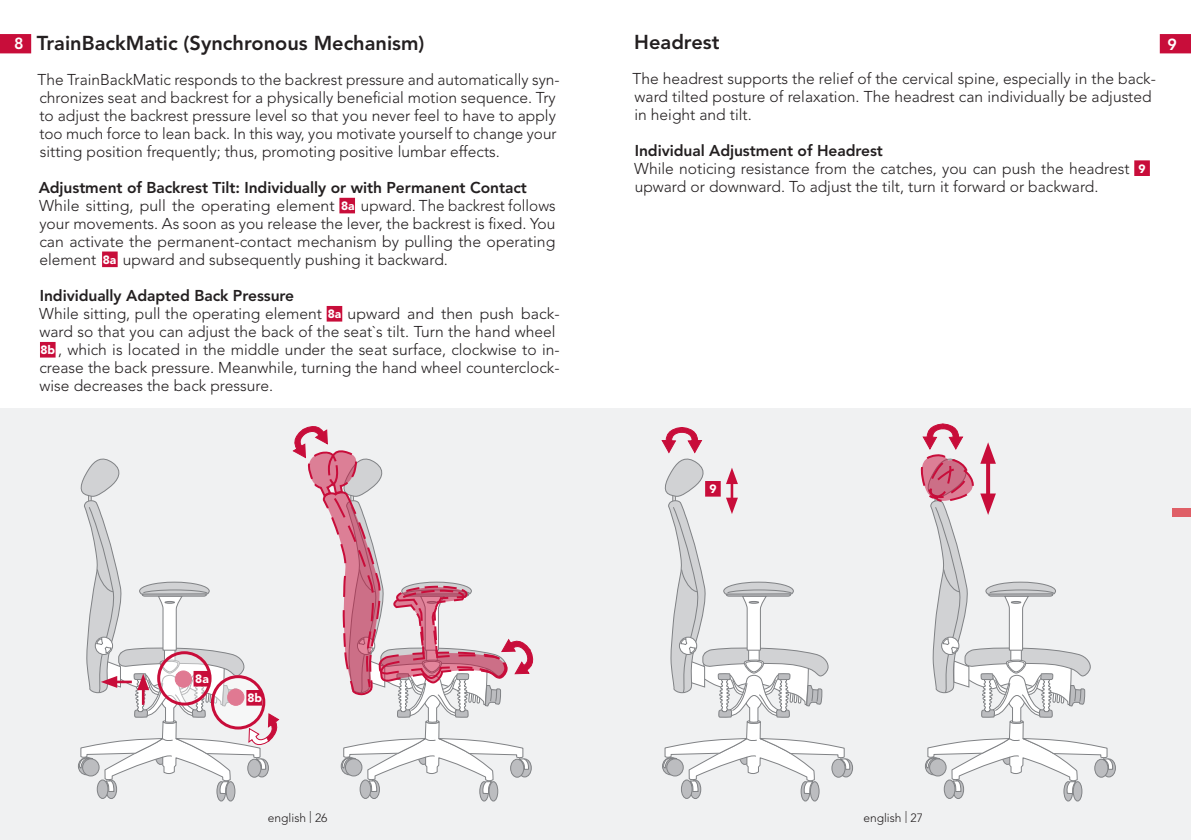
<style>
.page{position:relative;width:1191px;height:840px;background:#fff}
.page>*{position:absolute;margin:0;border:0;box-sizing:border-box;transform-origin:0 0}
.t1{font:800 20px "Avenir";color:#231f20}
.t2{font:800 16px "Avenir";color:#fff}
.t3{font:300 15.6px/18px "Avenir";color:#231f20}
.t4{font:800 15.6px "Avenir";letter-spacing:-.005em;color:#231f20}
.t5{font:300 12px "Avenir";color:#231f20}
.t6{font:900 12px "Avenir";color:#fff}
</style>
<div class="page">
<svg style="left:1159px;top:34px;width:32px;height:19px"></svg>
<svg style="left:0;top:34px;width:31px;height:19px"></svg>
<div style="left:0;top:408px;width:595px;height:431px;background:#f0f1f2"></div>
<div style="left:339px;top:198px;width:16px;height:15px;background:#c80d3a"></div>
<div style="left:327px;top:306px;width:15px;height:15px;background:#c80d3a"></div>
<div style="left:40px;top:342px;width:16px;height:15px;background:#c80d3a"></div>
<div style="left:102px;top:251px;width:16px;height:16px;background:#c80d3a;border:2px solid #c80d3a"></div>
<div style="left:595px;top:408px;width:596px;height:431px;background:#f0f1f2"></div>
<div style="left:1134px;top:160px;width:15px;height:16px;background:#c80d3a;border:2px solid #c80d3a"></div>
<svg style="left:1102px;top:758px;width:13px;height:18px"></svg>
<div style="left:1101px;top:758px;width:15px;height:19px;border:1px solid #808285;border-radius:50%"></div>
<svg style="left:839px;top:758px;width:13px;height:18px"></svg>
<div style="left:839px;top:758px;width:14px;height:19px;border:1px solid #808285;border-radius:50%"></div>
<svg style="left:78px;top:458px;width:202px;height:344px"></svg>
<div style="left:193px;top:670px;width:16px;height:16px;background:#c80d3a;border:2px solid #c80d3a"></div>
<svg style="left:661px;top:427px;width:189px;height:375px"></svg>
<div style="left:705px;top:480px;width:15px;height:16px;background:#c80d3a;border:2px solid #c80d3a"></div>
<svg style="left:920px;top:423px;width:193px;height:379px"></svg>
<svg style="left:292px;top:426px;width:242px;height:376px"></svg>
<div style="left:1172px;top:508px;width:19px;height:8px;background:#df5f67"></div>
<p class="t1" style="left:634px;top:30px;width:87px">Headrest</p>
<p class="t3" style="left:632px;top:70px;width:525px">The headrest supports the relief of the cervical spine, especially in the back&shy;ward tilted posture of relaxation. The headrest can individually be adjusted in height and tilt.</p>
<p class="t4" style="left:635px;top:141px;width:250px">Individual Adjustment of Headrest</p>
<p class="t3" style="left:634px;top:160px;width:497px">While noticing resistance from the catches, you can push the headrest upward or downward. To adjust the tilt, turn it forward or backward.</p>
<p class="t6" style="left:1138px;top:161px;width:9px">9</p>
<p class="t1" style="left:37px;top:31px;width:389px">TrainBackMatic (Synchronous Mechanism)</p>
<p class="t3" style="left:38px;top:71px;width:523px">The TrainBackMatic responds to the backrest pressure and automatically syn&shy;chronizes seat and backrest for a physically beneficial motion sequence. Try to adjust the backrest pressure level so that you never feel to have to apply too much force to lean back. In this way, you motivate yourself to change your sitting position frequently; thus, promoting positive lumbar effects.</p>
<p class="t4" style="left:39px;top:178px;width:489px">Adjustment of Backrest Tilt: Individually or with Permanent Contact</p>
<p class="t3" style="left:39px;top:197px;width:297px">While sitting, pull the operating element</p>
<p class="t2" style="left:14px;top:34px;width:11px">8</p>
<p class="t2" style="left:1167px;top:35px;width:11px">9</p>
<p class="t3" style="left:39px;top:197px;width:518px;text-align:justify;text-indent:322px">upward. The backrest follows your movements. As soon as you release the lever, the backrest is fixed. You can activate the permanent-contact mechanism by pulling the operating element</p>
<p class="t6" style="left:341px;top:198px;width:15px">8a</p>
<p class="t3" style="left:123px;top:251px;width:326px">upward and subsequently pushing it backward.</p>
<p class="t4" style="left:40px;top:286px;width:256px">Individually Adapted Back Pressure</p>
<p class="t3" style="left:39px;top:305px;width:284px">While sitting, pull the operating element</p>
<p class="t3" style="left:347px;top:305px;width:214px">upward and then push back-</p>
<p class="t3" style="left:40px;top:323px;width:517px">ward so that you can adjust the back of the seat`s tilt. Turn the hand wheel</p>
<p class="t3" style="left:58px;top:341px;width:503px">, which is located in the middle under the seat surface, clockwise to in-</p>
<p class="t3" style="left:39px;top:359px;width:522px">crease the back pressure. Meanwhile, turning the hand wheel counterclock-</p>
<p class="t3" style="left:40px;top:377px;width:235px">wise decreases the back pressure.</p>
<p class="t6" style="left:103px;top:252px;width:15px">8a</p>
<p class="t6" style="left:328px;top:306px;width:15px">8a</p>
<p class="t6" style="left:40px;top:342px;width:16px">8b</p>
<p class="t6" style="left:709px;top:481px;width:9px">9</p>
<p class="t6" style="left:195px;top:671px;width:15px">8a</p>
<p class="t6" style="left:247px;top:690px;width:16px">8b</p>
<p class="t5" style="left:268px;top:810px;width:61px">english | 26</p>
<p class="t5" style="left:863px;top:810px;width:61px">english | 27</p>
</div>
